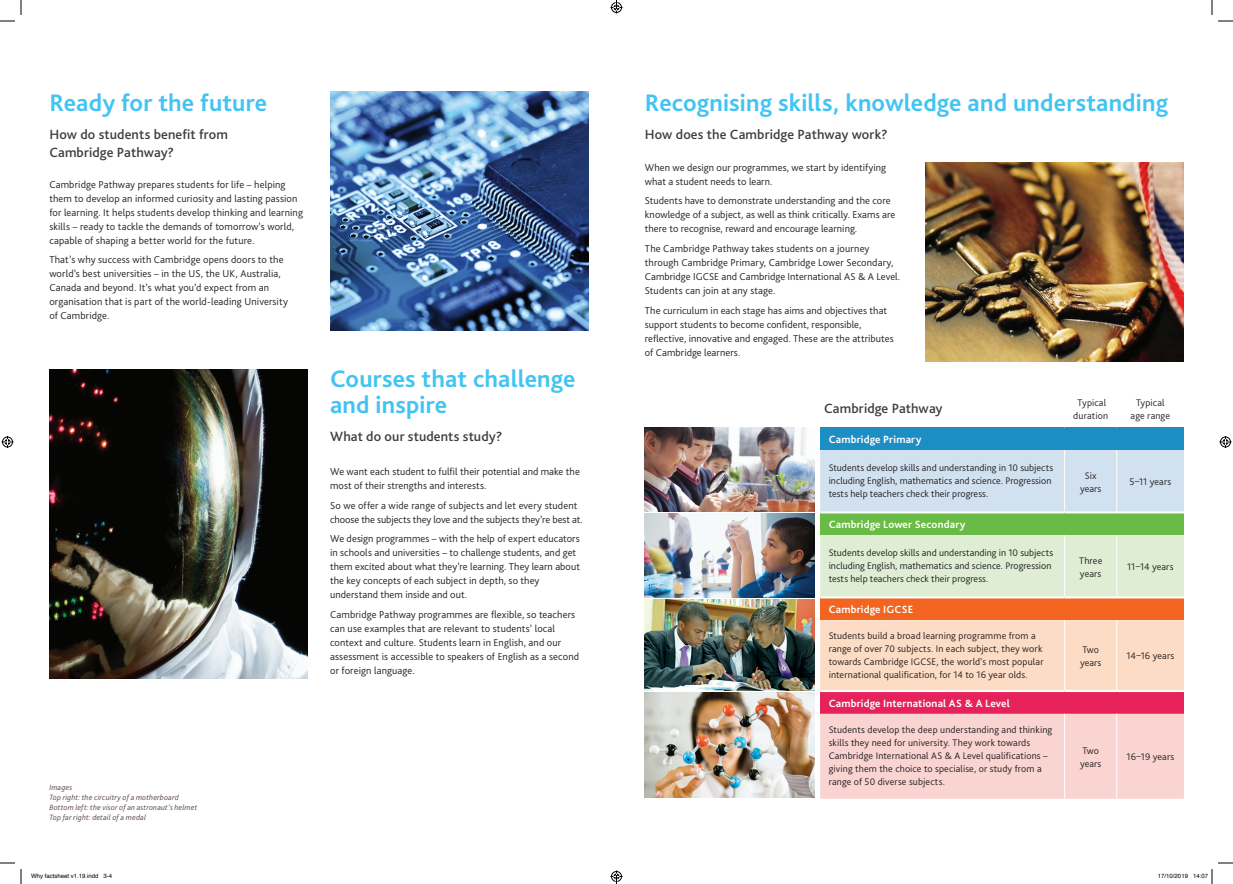
<style>
.page{position:relative;width:1233px;height:884px;background:#fff}
.page>*{position:absolute;margin:0;border:0;box-sizing:border-box;transform-origin:0 0}
.t1{font:700 25px/26px "Bliss Pro";letter-spacing:.005em;color:#42c4f2}
.t2{font:500 14px/18px "Bliss Pro";letter-spacing:.005em;color:#3e3e3f}
.t3{font:700 11px "Bliss Pro";letter-spacing:.015em;color:#fff}
.t4{font:300 10.5px/14px "Bliss Pro";letter-spacing:.01em;color:#231f20}
.t5{font:300 10px/13px "Bliss Pro";letter-spacing:.01em;color:#231f20}
.t6{font:italic 300 8px/10px "Bliss Pro";letter-spacing:.025em;color:#574348}
.t7{font:6px "Helvetica";color:#000}
</style>
<div class="page">
<img style="left:925px;top:163px;width:258px;height:198px">
<img style="left:49px;top:369px;width:258px;height:309px">
<img style="left:330px;top:92px;width:258px;height:239px">
<div style="left:820px;top:427px;width:363px;height:23px;background:#1d8ec4"></div>
<div style="left:820px;top:450px;width:363px;height:61px;background:#d1e1f0"></div>
<div style="left:820px;top:512px;width:363px;height:23px;background:#68bc45"></div>
<div style="left:820px;top:535px;width:363px;height:61px;background:#deedd4"></div>
<div style="left:820px;top:597px;width:363px;height:23px;background:#f36421"></div>
<div style="left:820px;top:620px;width:363px;height:70px;background:#fddcc5"></div>
<div style="left:820px;top:691px;width:363px;height:23px;background:#e7225a"></div>
<div style="left:820px;top:714px;width:363px;height:85px;background:#f9d4d1"></div>
<hr style="left:1064px;top:450px;width:1px;height:61px;background:#fff">
<hr style="left:1116px;top:450px;width:1px;height:61px;background:#fff">
<hr style="left:1064px;top:535px;width:1px;height:61px;background:#fff">
<hr style="left:1116px;top:535px;width:1px;height:61px;background:#fff">
<hr style="left:1064px;top:620px;width:1px;height:70px;background:#fff">
<hr style="left:1116px;top:620px;width:1px;height:70px;background:#fff">
<hr style="left:1064px;top:714px;width:1px;height:85px;background:#fff">
<hr style="left:1116px;top:714px;width:1px;height:85px;background:#fff">
<hr style="left:820px;top:511px;width:244px;height:2px;background:#fff">
<hr style="left:1064px;top:511px;width:52px;height:2px;background:#fff">
<hr style="left:1116px;top:511px;width:67px;height:2px;background:#fff">
<hr style="left:820px;top:596px;width:244px;height:2px;background:#fff">
<hr style="left:1064px;top:596px;width:52px;height:2px;background:#fff">
<hr style="left:1116px;top:596px;width:67px;height:2px;background:#fff">
<hr style="left:820px;top:690px;width:244px;height:2px;background:#fff">
<hr style="left:1064px;top:690px;width:52px;height:2px;background:#fff">
<hr style="left:1116px;top:690px;width:67px;height:2px;background:#fff">
<img style="left:645px;top:514px;width:170px;height:83px">
<img style="left:645px;top:693px;width:170px;height:105px">
<img style="left:645px;top:427px;width:170px;height:84px">
<img style="left:645px;top:599px;width:170px;height:91px">
<svg style="left:1218px;top:20px;width:15px;height:2px"></svg>
<svg style="left:1218px;top:862px;width:15px;height:2px"></svg>
<svg style="left:0;top:0;width:22px;height:22px"></svg>
<svg style="left:0;top:862px;width:22px;height:22px"></svg>
<svg style="left:1211px;top:0;width:1px;height:15px"></svg>
<svg style="left:2px;top:436px;width:12px;height:12px"></svg>
<svg style="left:1219px;top:436px;width:12px;height:12px"></svg>
<svg style="left:1211px;top:869px;width:1px;height:15px"></svg>
<svg style="left:610px;top:0;width:12px;height:14px"></svg>
<svg style="left:610px;top:870px;width:12px;height:14px"></svg>
<h1 class="t1" style="left:49px;top:90px;width:219px">Ready for the future</h1>
<h2 class="t2" style="left:49px;top:126px;width:180px">How do students benefit from<br>Cambridge Pathway?</h2>
<h2 class="t2" style="left:645px;top:126px;width:244px">How does the Cambridge Pathway work?</h2>
<h1 class="t1" style="left:645px;top:90px;width:525px">Recognising skills, knowledge and understanding</h1>
<p class="t4" style="left:49px;top:177px;width:255px">Cambridge Pathway prepares students for life – helping them to develop an informed curiosity and lasting passion for learning. It helps students develop thinking and learning skills – ready to tackle the demands of tomorrow’s world, capable of shaping a better world for the future.</p>
<p class="t4" style="left:49px;top:253px;width:240px">That’s why success with Cambridge opens doors to the world’s best universities – in the US, the UK, Australia, Canada and beyond. It’s what you’d expect from an organisation that is part of the world-leading University of Cambridge.</p>
<h1 class="t1" style="left:330px;top:365px;width:247px">Courses that challenge and inspire</h1>
<h2 class="t2" style="left:330px;top:428px;width:174px">What do our students study?</h2>
<p class="t4" style="left:330px;top:464px;width:251px">We want each student to fulfil their potential and make the most of their strengths and interests.</p>
<p class="t4" style="left:330px;top:498px;width:254px">So we offer a wide range of subjects and let every student choose the subjects they love and the subjects they’re best at.</p>
<p class="t4" style="left:330px;top:532px;width:251px">We design programmes – with the help of expert educators in schools and universities – to challenge students, and get them excited about what they’re learning. They learn about the key concepts of each subject in depth, so they understand them inside and out.</p>
<p class="t4" style="left:330px;top:607px;width:250px">Cambridge Pathway programmes are flexible, so teachers can use examples that are relevant to students’ local context and culture. Students learn in English, and our assessment is accessible to speakers of English as a second or foreign language.</p>
<p class="t6" style="left:49px;top:783px;width:149px">Images<br>Top right: the circuitry of a motherboard<br>Bottom left: the visor of an astronaut’s helmet<br>Top far right: detail of a medal</p>
<p class="t4" style="left:645px;top:160px;width:243px">When we design our programmes, we start by identifying what a student needs to learn.</p>
<p class="t4" style="left:645px;top:194px;width:252px">Students have to demonstrate understanding and the core knowledge of a subject, as well as think critically. Exams are there to recognise, reward and encourage learning.</p>
<p class="t4" style="left:645px;top:242px;width:257px">The Cambridge Pathway takes students on a journey through Cambridge Primary, Cambridge Lower Secondary, Cambridge IGCSE and Cambridge International AS &amp; A Level.<br>Students can join at any stage.</p>
<p class="t4" style="left:645px;top:303px;width:250px">The curriculum in each stage has aims and objectives that support students to become confident, responsible, reflective, innovative and engaged. These are the attributes of Cambridge learners.</p>
<h2 class="t2" style="left:824px;top:399px;width:120px">Cambridge Pathway</h2>
<p class="t5" style="left:1073px;top:396px;width:36px;text-align:center">Typical duration</p>
<p class="t5" style="left:1130px;top:396px;width:41px;text-align:center">Typical age range</p>
<p class="t3" style="left:828px;top:432px;width:94px">Cambridge Primary</p>
<p class="t5" style="left:828px;top:461px;width:226px">Students develop skills and understanding in 10 subjects including English, mathematics and science. Progression tests help teachers check their progress.</p>
<p class="t5" style="left:1080px;top:469px;width:23px;text-align:center">Six years</p>
<p class="t5" style="left:1129px;top:475px;width:43px">5–11 years</p>
<p class="t3" style="left:828px;top:517px;width:138px">Cambridge Lower Secondary</p>
<p class="t5" style="left:828px;top:546px;width:226px">Students develop skills and understanding in 10 subjects including English, mathematics and science. Progression tests help teachers check their progress.</p>
<p class="t5" style="left:1079px;top:554px;width:25px">Three years</p>
<p class="t5" style="left:1127px;top:560px;width:48px">11–14 years</p>
<p class="t3" style="left:828px;top:602px;width:86px">Cambridge IGCSE</p>
<p class="t5" style="left:828px;top:629px;width:216px">Students build a broad learning programme from a range of over 70 subjects. In each subject, they work towards Cambridge IGCSE, the world’s most popular international qualification, for 14 to 16 year olds.</p>
<p class="t5" style="left:1080px;top:643px;width:23px">Two years</p>
<p class="t5" style="left:1126px;top:649px;width:49px">14–16 years</p>
<p class="t3" style="left:828px;top:696px;width:183px">Cambridge International AS &amp; A Level</p>
<p class="t5" style="left:828px;top:723px;width:225px">Students develop the deep understanding and thinking skills they need for university. They work towards Cambridge International AS &amp; A Level qualifications – giving them the choice to specialise, or study from a range of 50 diverse subjects.</p>
<p class="t5" style="left:1080px;top:744px;width:23px">Two years</p>
<p class="t5" style="left:1126px;top:750px;width:49px">16–19 years</p>
<p class="t7" style="left:31px;top:871px;width:83px">Why factsheet v1.19.indd 3-4</p>
<p class="t7" style="left:1158px;top:871px;width:52px">17/10/2019 14:07</p>
</div>
